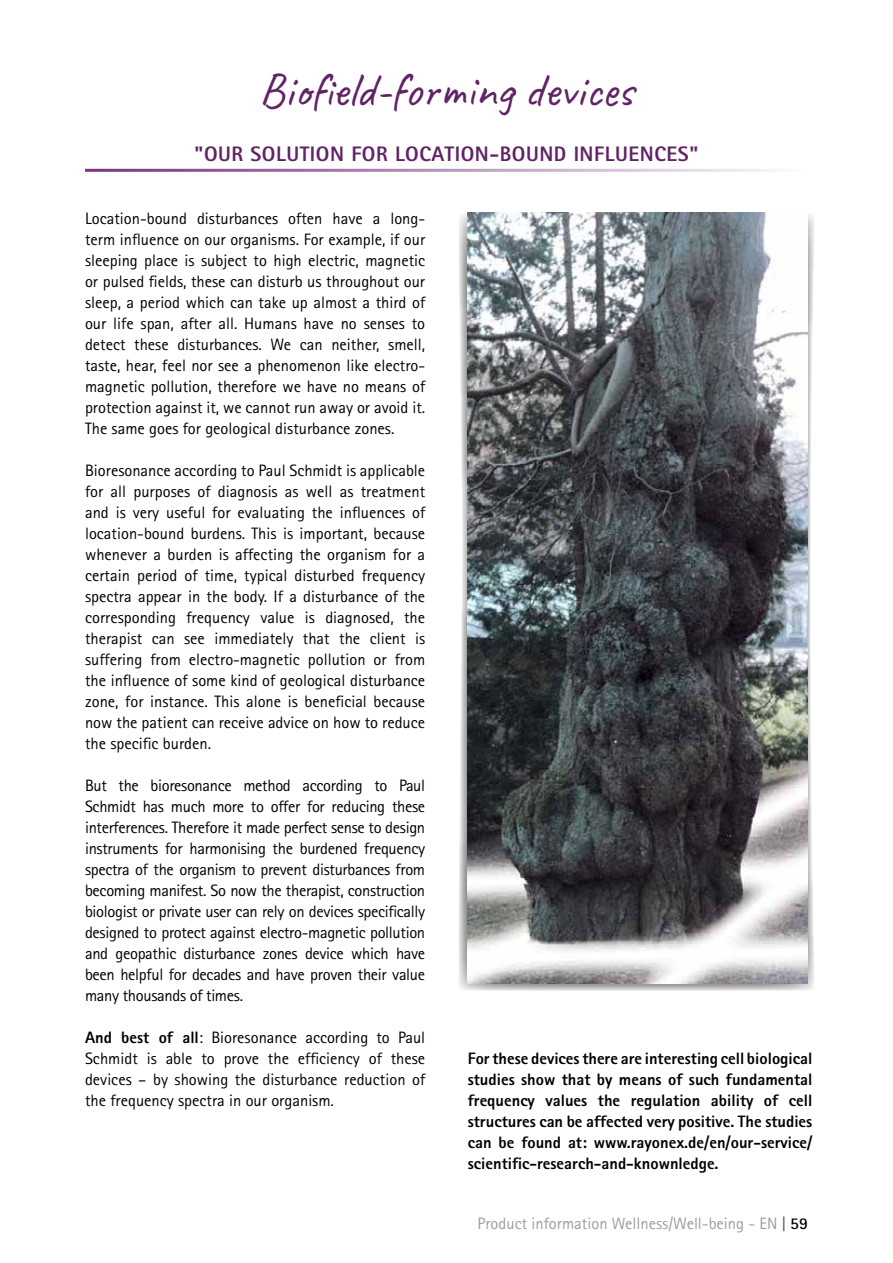
<style>
.page{position:relative;width:893px;height:1263px;background:#fff}
.page>*{position:absolute;margin:0;border:0;box-sizing:border-box;transform-origin:0 0}
.t1{font:48px "Caveat";color:#602365}
.t2{font:800 21px "Rotis Sans Serif";letter-spacing:.025em;color:#602365}
.t3{font:16.5px/21px "Rotis Sans Serif";color:#000;text-align:justify}
.t4{font:800 16.5px/21px "Rotis Sans Serif";color:#000;text-align:justify}
.t5{font:16.5px "Rotis Sans Serif";color:#9d9d9c}
.s1{font-weight:800}
.s2{color:#4a4a49}
.s3{font-weight:700;color:#000}
</style>
<div class="page">
<svg style="left:459px;top:213px;width:355px;height:777px"></svg>
<img style="left:467px;top:213px;width:341px;height:771px">
<h1 class="t1" style="left:259px;top:60px;width:376px">Biofield-forming devices</h1>
<p class="t2" style="left:195px;top:140px;width:505px">"OUR SOLUTION FOR LOCATION-BOUND INFLUENCES"</p>
<p class="t3" style="left:85px;top:207px;width:342px">Location-bound disturbances often have a long&shy;term influence on our organisms. For example, if our sleeping place is subject to high electric, magnetic or pulsed fields, these can disturb us throughout our sleep, a period which can take up almost a third of our life span, after all. Humans have no senses to detect these disturbances. We can neither, smell, taste, hear, feel nor see a phenomenon like electro&shy;magnetic pollution, therefore we have no means of protection against it, we cannot run away or avoid it.<br>The same goes for geological disturbance zones.</p>
<p class="t3" style="left:85px;top:459px;width:342px">Bioresonance according to Paul Schmidt is applicable for all purposes of diagnosis as well as treatment and is very useful for evaluating the influences of location-bound burdens. This is important, because whenever a burden is affecting the organism for a certain period of time, typical disturbed frequency spectra appear in the body. If a disturbance of the corresponding frequency value is diagnosed, the therapist can see immediately that the client is suffering from electro-magnetic pollution or from the influence of some kind of geological disturbance zone, for instance. This alone is beneficial because now the patient can receive advice on how to reduce the specific burden.</p>
<p class="t3" style="left:85px;top:774px;width:342px">But the bioresonance method according to Paul Schmidt has much more to offer for reducing these interferences. Therefore it made perfect sense to design instruments for harmonising the burdened frequency spectra of the organism to prevent disturbances from becoming manifest. So now the therapist, construction biologist or private user can rely on devices specifically designed to protect against electro-magnetic pollution and geopathic disturbance zones device which have been helpful for decades and have proven their value many thousands of times.</p>
<p class="t3" style="left:85px;top:1026px;width:342px"><span class="s1">And best of all</span>: Bioresonance according to Paul Schmidt is able to prove the efficiency of these devices – by showing the disturbance reduction of the frequency spectra in our organism.</p>
<p class="t4" style="left:468px;top:1047px;width:346px">For these devices there are interesting cell biological studies show that by means of such fundamental frequency values the regulation ability of cell structures can be affected very positive. The studies can be found at: www.rayonex.de/en/our-service/ scientific-research-and-knownledge.</p>
<p class="t5" style="left:477px;top:1214px;width:332px">Product information Wellness/Well-being - EN <span class="s2">|</span> <span class="s3">59</span></p>
</div>
